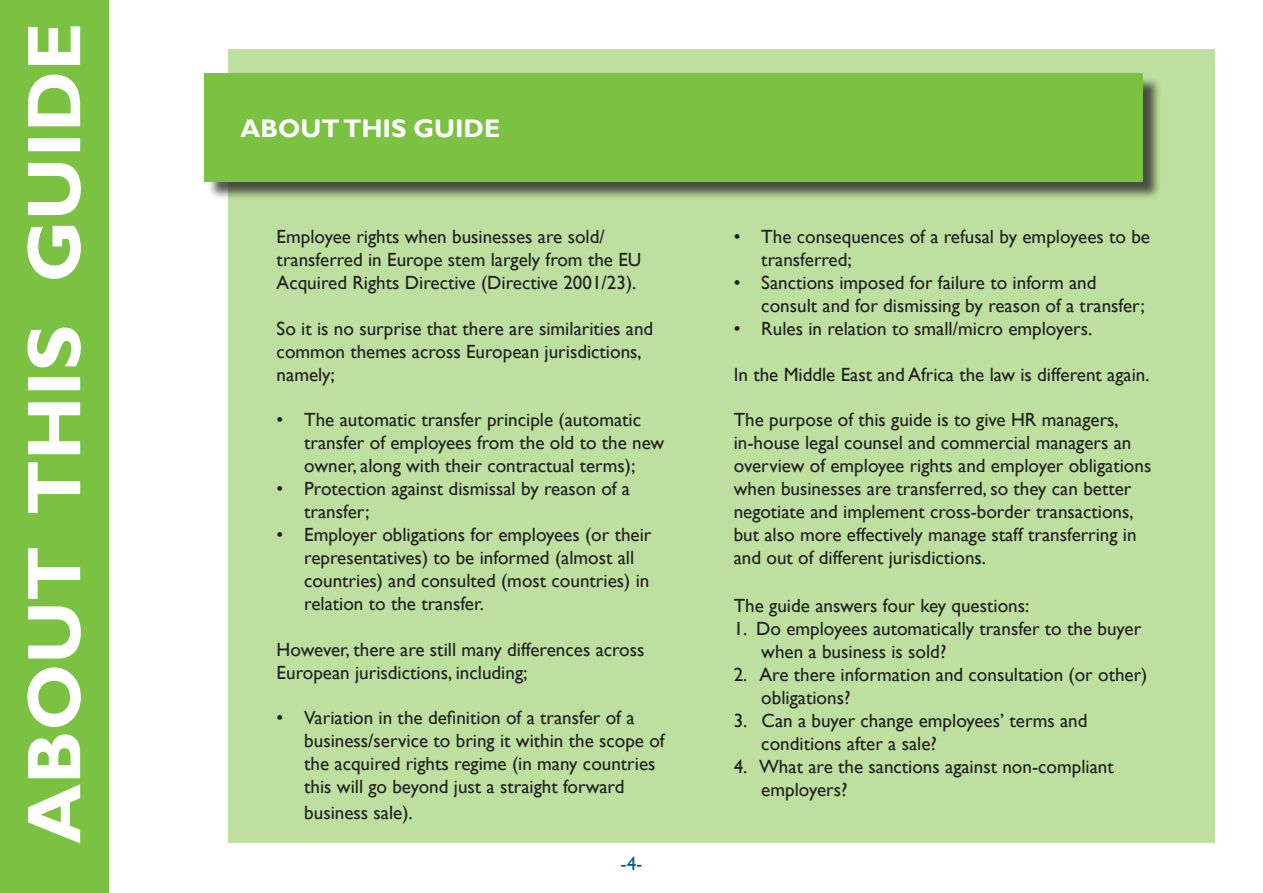
<style>
.page{position:relative;width:1263px;height:893px;background:#fff}
.page>*{position:absolute;margin:0;border:0;box-sizing:border-box;transform-origin:0 0}
.Basisalinea{font:700 25.5px "Gill Sans";color:#fff}
.t1{font:19.2px "Gill Sans";color:#00599b}
.Basisalinea-2{font:19.05px/23px "Gill Sans";color:#231f20}
</style>
<div class="page">
<div style="left:0;top:0;width:108px;height:893px;background:#7bc142"></div>
<svg style="left:27px;top:26px;width:54px;height:817px"></svg>
<div style="left:229px;top:50px;width:985px;height:793px;background:#bde0a0"></div>
<div style="left:207px;top:76px;width:954px;height:125px;background:#231f20;opacity:.75"></div>
<div style="left:204px;top:74px;width:939px;height:108px;background:#7bc142"></div>
<p class="Basisalinea" style="left:241px;top:113px;width:261px">ABOUT THIS GUIDE</p>
<p class="Basisalinea-2" style="left:277px;top:226px;width:366px">Employee rights when businesses are sold/ transferred in Europe stem largely from the EU<br>Acquired Rights Directive (Directive 2001/23).</p>
<p class="Basisalinea-2" style="left:277px;top:317px;width:378px">So it is no surprise that there are similarities and common themes across European jurisdictions, namely;</p>
<p class="Basisalinea-2" style="left:304px;top:409px;width:362px;text-indent:-28px">• The automatic transfer principle (automatic transfer of employees from the old to the new owner, along with their contractual terms);</p>
<p class="Basisalinea-2" style="left:304px;top:478px;width:327px;text-indent:-28px">• Protection against dismissal by reason of a transfer;</p>
<p class="Basisalinea-2" style="left:304px;top:523px;width:349px;text-indent:-28px">• Employer obligations for employees (or their representatives) to be informed (almost all countries) and consulted (most countries) in relation to the transfer.</p>
<p class="Basisalinea-2" style="left:277px;top:638px;width:369px">However, there are still many differences across<br>European jurisdictions, including;</p>
<p class="Basisalinea-2" style="left:304px;top:707px;width:362px;text-indent:-28px">• Variation in the definition of a transfer of a business/service to bring it within the scope of the acquired rights regime (in many countries this will go beyond just a straight forward</p>
<p class="Basisalinea-2" style="left:304px;top:801px;width:110px">business sale).</p>
<p class="t1" style="left:620px;top:852px;width:23px">-4-</p>
<p class="Basisalinea-2" style="left:761px;top:226px;width:390px;text-indent:-28px">• The consequences of a refusal by employees to be transferred;</p>
<p class="Basisalinea-2" style="left:761px;top:271px;width:385px;text-indent:-28px">• Sanctions imposed for failure to inform and consult and for dismissing by reason of a transfer;</p>
<p class="Basisalinea-2" style="left:734px;top:317px;width:360px">• Rules in relation to small/micro employers.</p>
<p class="Basisalinea-2" style="left:734px;top:363px;width:417px">In the Middle East and Africa the law is different again.</p>
<p class="Basisalinea-2" style="left:734px;top:409px;width:419px">The purpose of this guide is to give HR managers, in-house legal counsel and commercial managers an overview of employee rights and employer obligations when businesses are transferred, so they can better negotiate and implement cross-border transactions, but also more effectively manage staff transferring in and out of different jurisdictions.</p>
<p class="Basisalinea-2" style="left:734px;top:595px;width:297px">The guide answers four key questions:</p>
<p class="Basisalinea-2" style="left:761px;top:618px;width:381px;text-indent:-28px">1. Do employees automatically transfer to the buyer when a business is sold?</p>
<p class="Basisalinea-2" style="left:761px;top:663px;width:388px;text-indent:-28px">2. Are there information and consultation (or other) obligations?</p>
<p class="Basisalinea-2" style="left:761px;top:709px;width:328px;text-indent:-28px">3. Can a buyer change employees’ terms and conditions after a sale?</p>
<p class="Basisalinea-2" style="left:761px;top:755px;width:354px;text-indent:-28px">4. What are the sanctions against non-compliant employers?</p>
</div>
